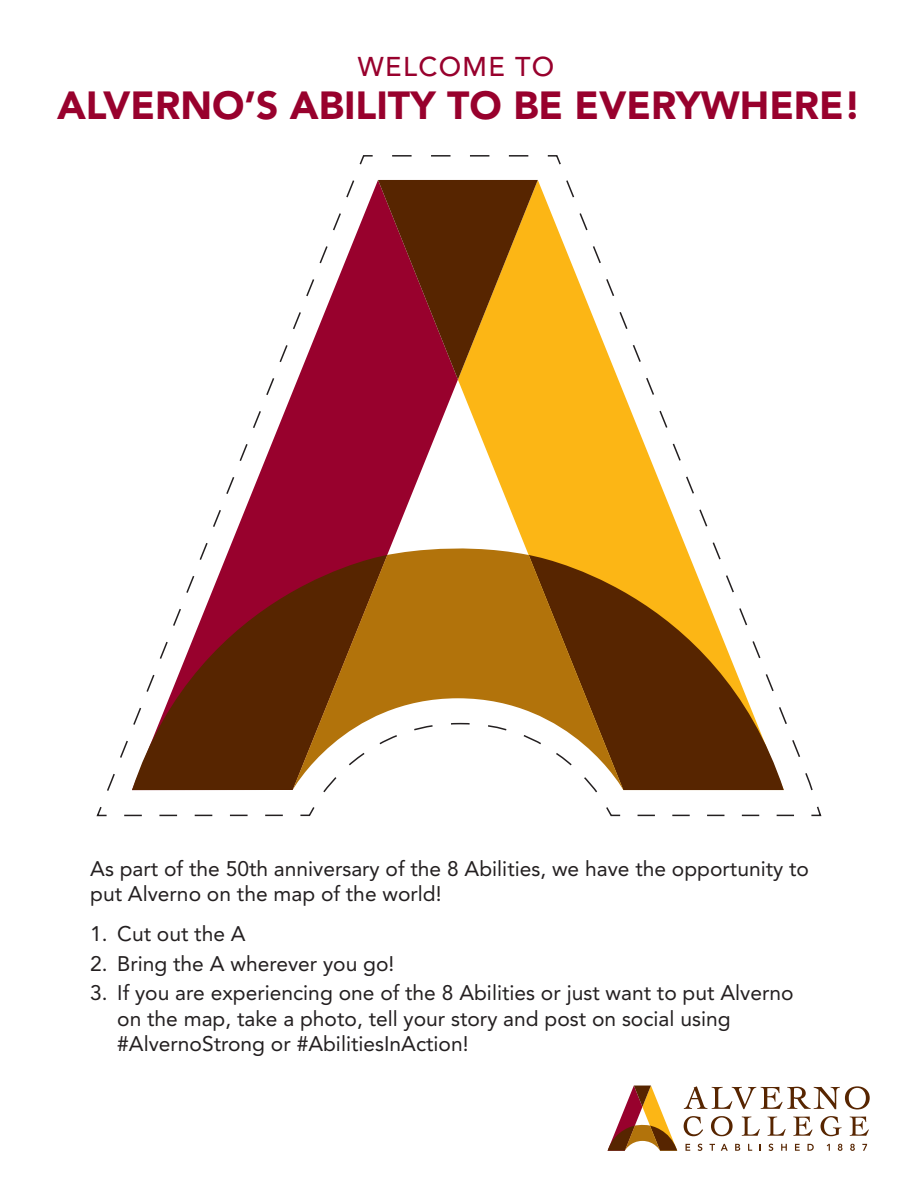
<style>
.page{position:relative;width:918px;height:1188px;background:#fff}
.page>*{position:absolute;margin:0;border:0;box-sizing:border-box;transform-origin:0 0}
.t1{font:900 39px "Avenir LT Std";color:#98012d}
.t2{font:500 27px "Avenir LT Std";letter-spacing:.05em;color:#98012d}
.t3{font:21px/25.2px "Avenir LT Std";color:#231f20}
</style>
<div class="page">
<svg style="left:547px;top:155px;width:14px;height:10px"></svg>
<svg style="left:392px;top:155px;width:136px;height:2px"></svg>
<svg style="left:359px;top:155px;width:14px;height:10px"></svg>
<svg style="left:96px;top:807px;width:11px;height:10px"></svg>
<svg style="left:124px;top:815px;width:159px;height:1px"></svg>
<svg style="left:300px;top:807px;width:15px;height:10px"></svg>
<svg style="left:638px;top:815px;width:156px;height:1px"></svg>
<svg style="left:811px;top:806px;width:11px;height:11px"></svg>
<svg style="left:201px;top:180px;width:257px;height:375px"></svg>
<svg style="left:132px;top:555px;width:161px;height:235px;fill:#572500"></svg>
<svg style="left:458px;top:180px;width:261px;height:375px"></svg>
<svg style="left:378px;top:180px;width:160px;height:200px;background:#8e3c11"></svg>
<svg style="left:623px;top:555px;width:161px;height:235px;fill:#572500"></svg>
<svg style="left:293px;top:540px;width:330px;height:250px"></svg>
<svg style="left:684px;top:1086px;width:186px;height:23px"></svg>
<svg style="left:684px;top:1116px;width:19px;height:20px"></svg>
<svg style="left:711px;top:1116px;width:22px;height:20px"></svg>
<svg style="left:742px;top:1117px;width:18px;height:19px"></svg>
<svg style="left:768px;top:1117px;width:18px;height:19px"></svg>
<svg style="left:793px;top:1117px;width:20px;height:19px"></svg>
<svg style="left:821px;top:1116px;width:21px;height:20px"></svg>
<svg style="left:850px;top:1117px;width:19px;height:19px"></svg>
<svg style="left:686px;top:1144px;width:4px;height:7px"></svg>
<svg style="left:698px;top:1144px;width:4px;height:7px"></svg>
<svg style="left:710px;top:1144px;width:5px;height:7px"></svg>
<svg style="left:721px;top:1144px;width:7px;height:7px"></svg>
<svg style="left:735px;top:1144px;width:5px;height:7px"></svg>
<svg style="left:748px;top:1144px;width:4px;height:7px"></svg>
<svg style="left:769px;top:1144px;width:4px;height:7px"></svg>
<svg style="left:781px;top:1144px;width:6px;height:7px"></svg>
<svg style="left:795px;top:1144px;width:5px;height:7px"></svg>
<svg style="left:808px;top:1144px;width:6px;height:7px"></svg>
<svg style="left:827px;top:1144px;width:3px;height:7px"></svg>
<svg style="left:838px;top:1144px;width:4px;height:7px"></svg>
<svg style="left:850px;top:1144px;width:5px;height:7px"></svg>
<svg style="left:862px;top:1144px;width:5px;height:7px"></svg>
<svg style="left:608px;top:1086px;width:69px;height:65px"></svg>
<p class="t2" style="left:358px;top:51px;width:198px">WELCOME TO</p>
<h1 class="t1" style="left:57px;top:82px;width:805px">ALVERNO’S ABILITY TO BE EVERYWHERE!</h1>
<p class="t3" style="left:90px;top:856px;width:720px">As part of the 50th anniversary of the 8 Abilities, we have the opportunity to put Alverno on the map of the world!</p>
<p class="t3" style="left:90px;top:921px;width:157px">1. Cut out the A</p>
<p class="t3" style="left:90px;top:951px;width:306px">2. Bring the A wherever you go!</p>
<p class="t3" style="left:117px;top:981px;width:678px;text-indent:-27px">3. If you are experiencing one of the 8 Abilities or just want to put Alverno on the map, take a photo, tell your story and post on social using #AlvernoStrong or #AbilitiesInAction!</p>
</div>
